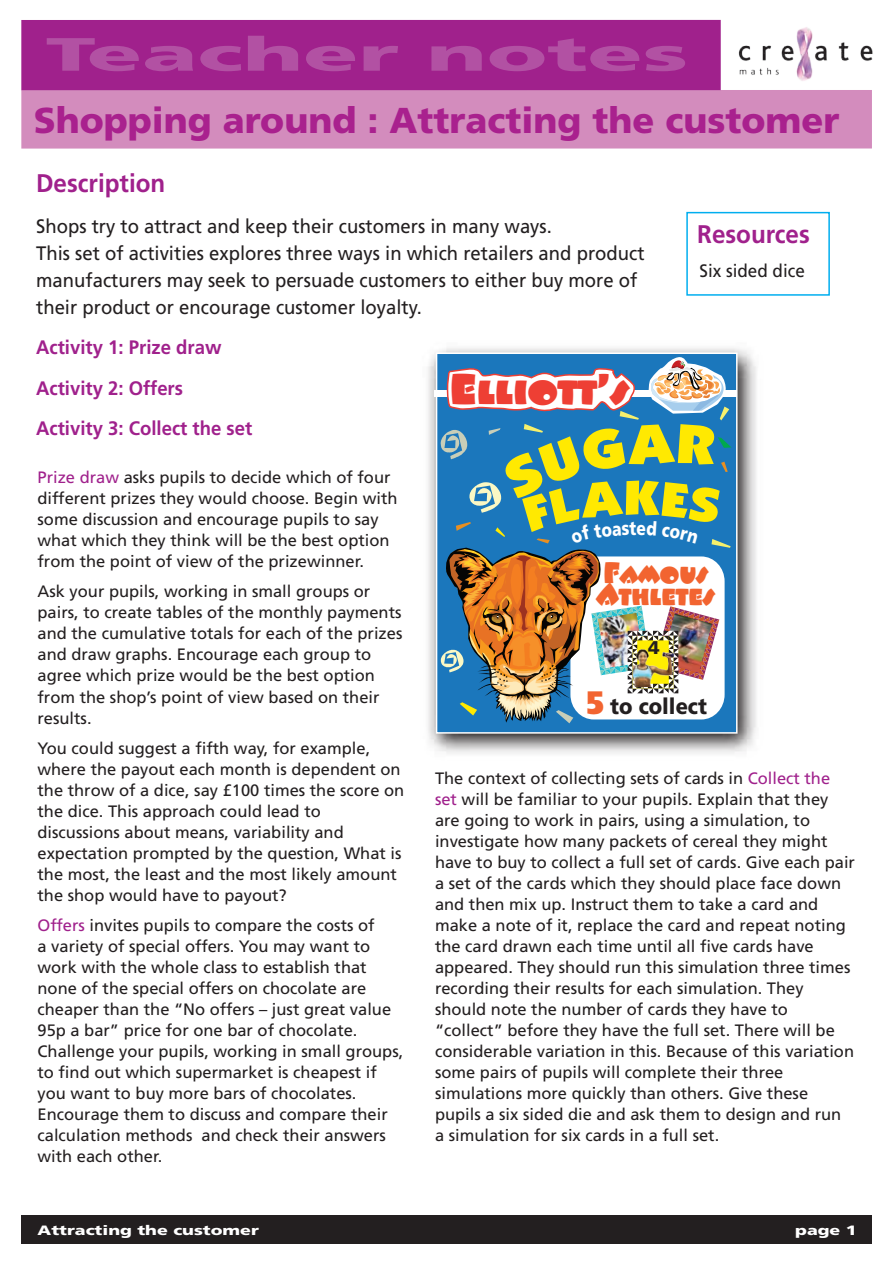
<style>
.page{position:relative;width:893px;height:1263px;background:#fff}
.page>*{position:absolute;margin:0;border:0;box-sizing:border-box;transform-origin:0 0}
.t1{font:900 46.65px "Frutiger";color:rgb(212 173 208/.35);scale:1.94 1}
.t2{font:42.6px "Beesknees ITC";color:#ee3f34;scale:1.07 1}
.t3{font:900 36px "Frutiger";color:#a9218e}
.t4{font:29.4px/22px "Beesknees ITC";color:#f26430}
.t5{font:700 25.5px "Frutiger";color:#a0218c;scale:.95 1}
.t6{font:900 22.05px "Frutiger";color:#231f20;scale:.91 1}
.t7{font:19.5px/27px "Frutiger";color:#231f20;scale:.95 1}
.t8{font:700 19.5px/40.5px "Frutiger";color:#a0218c;scale:.95 1}
.t9{font:900 19.2px "Frutiger";color:#fff;scale:.81 1}
.t10{font:900 18.45px "Frutiger";color:#231f20}
.t11{font:18px "Frutiger";color:#231f20;scale:.95 1}
.t12{font:16.5px/21px "Frutiger";color:#231f20}
.t13{font:900 13.5px "Frutiger";color:#fff;scale:1.31 1}
.s1{color:#a0218c}
.s2{font-size:32.4px;color:#f26430}
</style>
<div class="page">
<div style="left:21px;top:1215px;width:851px;height:28px;background:#231f20"></div>
<div style="left:21px;top:90px;width:851px;height:59px;background:#d38cbd"></div>
<div style="left:21px;top:20px;width:700px;height:70px;background:#a0218c"></div>
<img style="left:738px;top:27px;width:135px;height:54px">
<div style="left:686px;top:212px;width:144px;height:84px;border:2px solid #00aeef"></div>
<img style="left:428px;top:348px;width:328px;height:406px">
<div style="left:436px;top:352px;width:302px;height:382px;background:#1b77bc;border:2px solid #fff"></div>
<div style="left:434px;top:391px;width:303px;height:6px;background:#fff"></div>
<img style="left:441px;top:357px;width:290px;height:366px">
<p class="t1" style="left:46px;top:26px;width:333px">Teacher notes</p>
<p class="t3" style="left:34px;top:98px;width:807px">Shopping around : Attracting the customer</p>
<p class="t5" style="left:36px;top:168px;width:137px">Description</p>
<p class="t7" style="left:36px;top:212px;width:642px">Shops try to attract and keep their customers in many ways.<br>This set of activities explores three ways in which retailers and product manufacturers may seek to persuade customers to either buy more of their product or encourage customer loyalty.</p>
<p class="t8" style="left:36px;top:327px;width:229px">Activity 1: Prize draw<br>Activity 2: Offers<br>Activity 3: Collect the set</p>
<p class="t2" style="left:450px;top:362px;width:169px">Elliott’s</p>
<p class="t5" style="left:697px;top:219px;width:120px">Resources</p>
<p class="t11" style="left:699px;top:260px;width:113px">Six sided dice</p>
<p class="t12" style="left:38px;top:467px;width:362px"><span class="s1">Prize draw</span> asks pupils to decide which of four different prizes they would choose. Begin with some discussion and encourage pupils to say what which they think will be the best option from the point of view of the prizewinner.</p>
<p class="t12" style="left:38px;top:581px;width:366px">Ask your pupils, working in small groups or pairs, to create tables of the monthly payments and the cumulative totals for each of the prizes and draw graphs. Encourage each group to agree which prize would be the best option from the shop’s point of view based on their results.</p>
<p class="t12" style="left:38px;top:737px;width:368px">You could suggest a fifth way, for example, where the payout each month is dependent on the throw of a dice, say £100 times the score on the dice. This approach could lead to discussions about means, variability and expectation prompted by the question, What is the most, the least and the most likely amount the shop would have to payout?</p>
<p class="t12" style="left:38px;top:914px;width:367px"><span class="s1">Offers</span> invites pupils to compare the costs of<br>a variety of special offers. You may want to work with the whole class to establish that none of the special offers on chocolate are cheaper than the “No offers – just great value 95p a bar” price for one bar of chocolate.<br>Challenge your pupils, working in small groups, to find out which supermarket is cheapest if you want to buy more bars of chocolates.<br>Encourage them to discuss and compare their calculation methods and check their answers with each other.</p>
<p class="t9" style="left:637px;top:516px;width:13px">e</p>
<p class="t4" style="left:597px;top:561px;width:120px">Famous<br>Athletes</p>
<p class="t10" style="left:648px;top:636px;width:13px">4</p>
<p class="t6" style="left:587px;top:693px;width:134px"><span class="s2">5</span> to collect</p>
<p class="t12" style="left:435px;top:767px;width:421px">The context of collecting sets of cards in <span class="s1">Collect the set</span> will be familiar to your pupils. Explain that they are going to work in pairs, using a simulation, to investigate how many packets of cereal they might have to buy to collect a full set of cards. Give each pair a set of the cards which they should place face down and then mix up. Instruct them to take a card and make a note of it, replace the card and repeat noting the card drawn each time until all five cards have appeared. They should run this simulation three times recording their results for each simulation. They should note the number of cards they have to “collect” before they have the full set. There will be considerable variation in this. Because of this variation some pairs of pupils will complete their three simulations more quickly than others. Give these pupils a six sided die and ask them to design and run<br>a simulation for six cards in a full set.</p>
<p class="t13" style="left:38px;top:1222px;width:170px">Attracting the customer</p>
<p class="t13" style="left:795px;top:1222px;width:48px">page 1</p>
</div>
